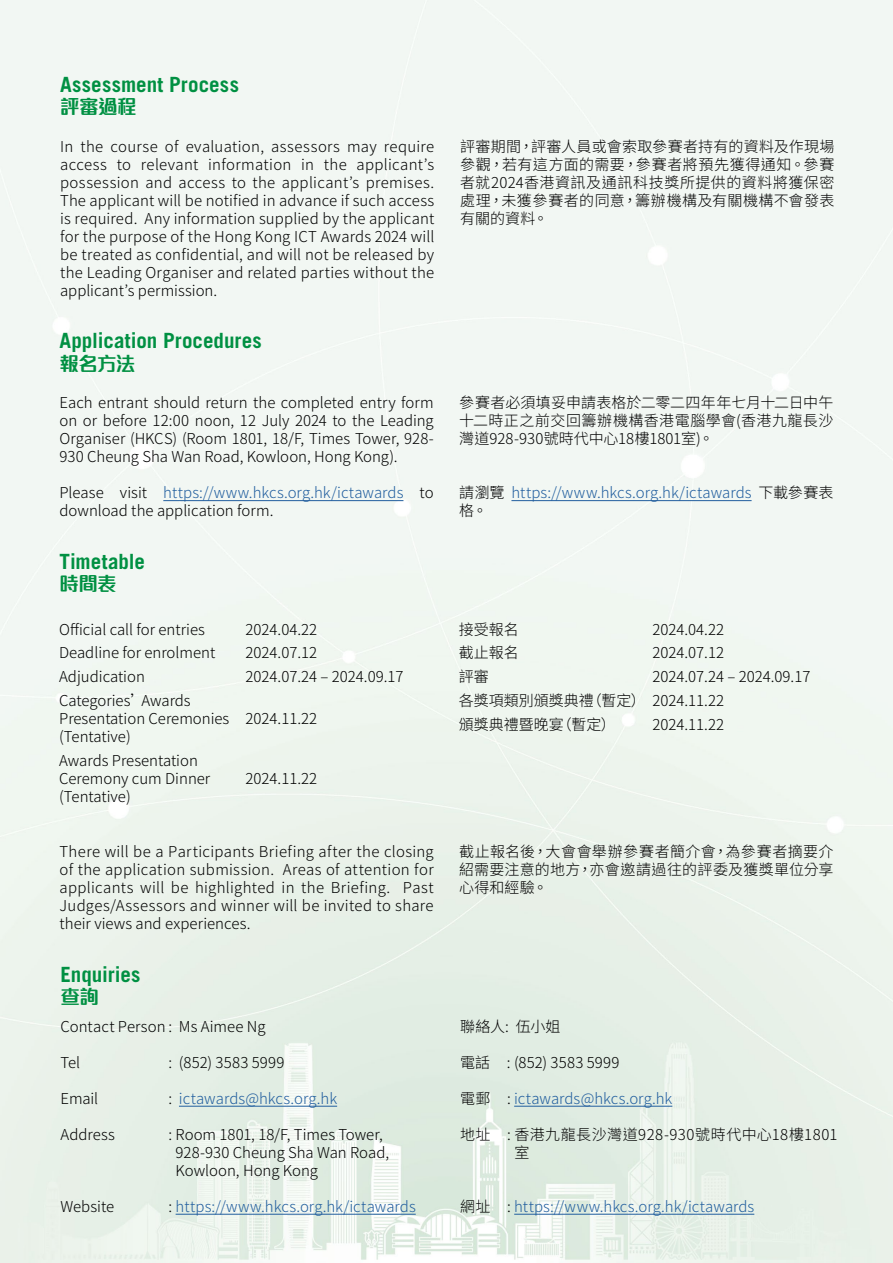
<style>
.page{position:relative;width:893px;height:1263px;background:#fff}
.page>*{position:absolute;margin:0;border:0;box-sizing:border-box;transform-origin:0 0}
.t1{font:700 21px "Trade Gothic";color:#009042}
.t2{font:700 19.5px "M Finance HK";letter-spacing:-.03em;color:#009042}
.t3{font:300 15px/18px "Noto Sans CJ Ktc";color:#000;text-align:justify}
.t4{font:300 15px/18px "Noto Sans CJ Ktc";color:#215e9e}
.t5{font:300 15px/18px "Noto Sans CJ Ktc";letter-spacing:.02em;color:#000;text-align:justify}
.t6{font:300 15px/18px "Noto Sans CJ Ktc";letter-spacing:.03em;color:#000}
.s1{color:#215e9e}
.s2{color:#000}
</style>
<div class="page">
<img style="left:0;top:0;width:893px;height:1263px">
<hr style="left:163px;top:500px;width:240px;height:1px;background:#215e9e">
<hr style="left:511px;top:500px;width:241px;height:1px;background:#215e9e">
<hr style="left:179px;top:1106px;width:158px;height:1px;background:#215e9e">
<hr style="left:176px;top:1214px;width:240px;height:1px;background:#215e9e">
<hr style="left:514px;top:1106px;width:158px;height:1px;background:#215e9e">
<hr style="left:514px;top:1214px;width:240px;height:1px;background:#215e9e">
<h1 class="t1" style="left:60px;top:71px;width:180px">Assessment Process</h1>
<h2 class="t2" style="left:60px;top:93px;width:78px">評審過程</h2>
<p class="t3" style="left:60px;top:138px;width:376px">In the course of evaluation, assessors may require access to relevant information in the applicant’s possession and access to the applicant’s premises.<br>The applicant will be notified in advance if such access is required. Any information supplied by the applicant for the purpose of the Hong Kong ICT Awards 2024 will be treated as confidential, and will not be released by the Leading Organiser and related parties without the applicant’s permission.</p>
<p class="t3" style="left:460px;top:138px;width:376px">評審期間，評審人員或會索取參賽者持有的資料及作現場參觀，若有這方面的需要，參賽者將預先獲得通知。參賽者就2024香港資訊及通訊科技獎所提供的資料將獲保密處理，未獲參賽者的同意，籌辦機構及有關機構不會發表有關的資料。</p>
<h1 class="t1" style="left:60px;top:328px;width:204px">Application Procedures</h1>
<h2 class="t2" style="left:60px;top:349px;width:77px">報名方法</h2>
<p class="t3" style="left:60px;top:394px;width:376px">Each entrant should return the completed entry form on or before 12:00 noon, 12 July 2024 to the Leading Organiser (HKCS) (Room 1801, 18/F, Times Tower, 928- 930 Cheung Sha Wan Road, Kowloon, Hong Kong).</p>
<p class="t3" style="left:60px;top:484px;width:376px">Please visit <span class="s1">https://www.hkcs.org.hk/ictawards</span> to download the application form.</p>
<p class="t3" style="left:459px;top:394px;width:376px">參賽者必須填妥申請表格於二零二四年年七月十二日中午十二時正之前交回籌辦機構香港電腦學會(香港九龍長沙灣道928-930號時代中心18樓1801室)。</p>
<p class="t4" style="left:459px;top:484px;width:376px"><span class="s2">請瀏覽</span> https://www.hkcs.org.hk/ictawards <span class="s2">下載參賽表格。</span></p>
<h1 class="t1" style="left:60px;top:548px;width:87px">Timetable</h1>
<h2 class="t2" style="left:60px;top:570px;width:59px">時間表</h2>
<p class="t3" style="left:59px;top:620px;width:147px">Official call for entries</p>
<p class="t3" style="left:245px;top:620px;width:73px">2024.04.22</p>
<p class="t3" style="left:59px;top:644px;width:158px">Deadline for enrolment</p>
<p class="t3" style="left:245px;top:644px;width:73px">2024.07.12</p>
<p class="t3" style="left:59px;top:668px;width:87px">Adjudication</p>
<p class="t3" style="left:245px;top:668px;width:160px">2024.07.24 – 2024.09.17</p>
<p class="t3" style="left:59px;top:692px;width:172px;text-align:left">Categories’Awards<br>Presentation Ceremonies (Tentative)</p>
<p class="t3" style="left:245px;top:710px;width:73px">2024.11.22</p>
<p class="t3" style="left:59px;top:752px;width:153px;text-align:left">Awards Presentation<br>Ceremony cum Dinner (Tentative)</p>
<p class="t3" style="left:245px;top:770px;width:73px">2024.11.22</p>
<p class="t3" style="left:459px;top:620px;width:61px">接受報名</p>
<p class="t3" style="left:652px;top:620px;width:73px">2024.04.22</p>
<p class="t3" style="left:459px;top:644px;width:61px">截止報名</p>
<p class="t3" style="left:652px;top:644px;width:73px">2024.07.12</p>
<p class="t3" style="left:459px;top:668px;width:31px">評審</p>
<p class="t3" style="left:459px;top:665px;width:353px;line-height:24px;text-align:left;text-indent:193px">2024.07.24 – 2024.09.17各獎項類別頒獎典禮（暫定） 2024.11.22<br>頒獎典禮暨晚宴（暫定）</p>
<p class="t3" style="left:652px;top:716px;width:73px">2024.11.22</p>
<p class="t3" style="left:60px;top:843px;width:376px">There will be a Participants Briefing after the closing of the application submission. Areas of attention for applicants will be highlighted in the Briefing. Past Judges/Assessors and winner will be invited to share their views and experiences.</p>
<p class="t5" style="left:459px;top:843px;width:376px">截止報名後，大會會舉辦參賽者簡介會，為參賽者摘要介紹需要注意的地方，亦會邀請過往的評委及獲獎單位分享心得和經驗。</p>
<h1 class="t1" style="left:61px;top:961px;width:81px">Enquiries</h1>
<h2 class="t2" style="left:61px;top:982px;width:40px">查詢</h2>
<p class="t3" style="left:61px;top:1018px;width:206px">Contact Person : Ms Aimee Ng</p>
<p class="t3" style="left:61px;top:1054px;width:21px">Tel</p>
<p class="t3" style="left:169px;top:1054px;width:117px">: (852) 3583 5999</p>
<p class="t3" style="left:61px;top:1090px;width:39px">Email</p>
<p class="t4" style="left:169px;top:1090px;width:170px"><span class="s2">:</span> ictawards@hkcs.org.hk</p>
<p class="t3" style="left:61px;top:1126px;width:56px">Address</p>
<p class="t3" style="left:176px;top:1126px;width:215px;text-align:left;text-indent:-7px">: Room 1801, 18/F, Times Tower,<br>928-930 Cheung Sha Wan Road,<br>Kowloon, Hong Kong</p>
<p class="t3" style="left:61px;top:1198px;width:55px">Website</p>
<p class="t4" style="left:169px;top:1198px;width:249px"><span class="s2">:</span> https://www.hkcs.org.hk/ictawards</p>
<p class="t3" style="left:460px;top:1018px;width:102px">聯絡人: 伍小姐</p>
<p class="t3" style="left:460px;top:1054px;width:161px">電話 : (852) 3583 5999</p>
<p class="t4" style="left:460px;top:1090px;width:214px"><span class="s2">電郵 :</span> ictawards@hkcs.org.hk</p>
<p class="t6" style="left:514px;top:1126px;width:324px;text-indent:-54px">地址 : 香港九龍長沙灣道928-930號時代中心18樓1801室</p>
<p class="t4" style="left:460px;top:1198px;width:296px"><span class="s2">網址 :</span> https://www.hkcs.org.hk/ictawards</p>
</div>
